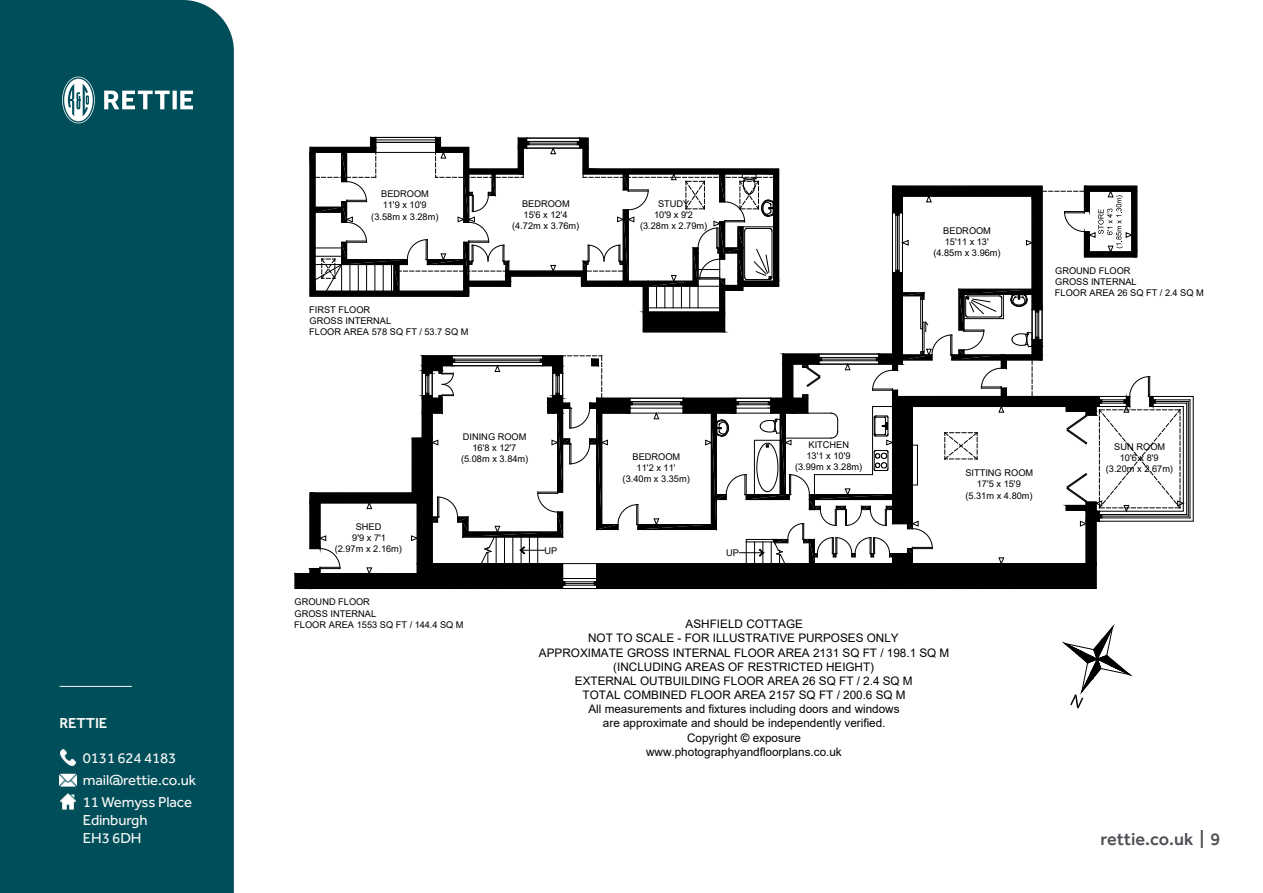
<style>
.page{position:relative;width:1263px;height:893px;background:#fff}
.page>*{position:absolute;margin:0;border:0;box-sizing:border-box;transform-origin:0 0}
.t1{font:500 18px "Effra";color:#4d5156}
.t2{font:15px "Effra";letter-spacing:-.01em;color:#f8f8f7}
.t3{font:500 15px "Effra";letter-spacing:-.01em;color:#f8f8f7}
.t4{font:11.7px/14.2px "Arial";color:#000;text-align:center}
.t5{font:9.3px/11.1px "Arial";color:#000;text-align:center}
.s1{font-weight:700}
</style>
<div class="page">
<div style="left:0;top:0;width:234px;height:893px;background:#004e59"></div>
<svg style="left:104px;top:91px;width:89px;height:18px"></svg>
<svg style="left:62px;top:77px;width:33px;height:46px"></svg>
<hr style="left:60px;top:686px;width:72px;height:1px;background:#f8f8f7">
<img style="left:60px;top:750px;width:15px;height:15px">
<img style="left:60px;top:772px;width:16px;height:15px">
<img style="left:60px;top:794px;width:15px;height:15px">
<hr style="left:1153px;top:400px;width:37px;height:1px;background:#000">
<hr style="left:1153px;top:401px;width:35px;height:1px;background:#000">
<hr style="left:1153px;top:403px;width:34px;height:1px;background:#000">
<hr style="left:1099px;top:514px;width:88px;height:1px;background:#000">
<hr style="left:1099px;top:516px;width:89px;height:1px;background:#000">
<hr style="left:1099px;top:518px;width:91px;height:1px;background:#000">
<hr style="left:1186px;top:403px;width:1px;height:111px;background:#000">
<hr style="left:1188px;top:401px;width:1px;height:115px;background:#000">
<hr style="left:1190px;top:400px;width:1px;height:118px;background:#000">
<svg style="left:1064px;top:626px;width:66px;height:82px"></svg>
<svg style="left:295px;top:137px;width:889px;height:452px"></svg>
<p class="t3" style="left:60px;top:714px;width:49px">RETTIE</p>
<p class="t2" style="left:83px;top:749px;width:95px">0131 624 4183</p>
<p class="t2" style="left:83px;top:771px;width:115px">mail@rettie.co.uk</p>
<p class="t2" style="left:83px;top:793px;width:111px">11 Wemyss Place</p>
<p class="t2" style="left:83px;top:811px;width:66px">Edinburgh</p>
<p class="t2" style="left:83px;top:829px;width:60px">EH3 6DH</p>
<p class="t5" style="left:371px;top:188px;width:69px">BEDROOM<br>11'9 x 10'9 (3.58m x 3.28m)</p>
<p class="t5" style="left:512px;top:198px;width:69px">BEDROOM<br>15'6 x 12'4 (4.72m x 3.76m)</p>
<p class="t5" style="left:640px;top:198px;width:69px">STUDY<br>10'9 x 9'2 (3.28m x 2.79m)</p>
<p class="t5" style="left:309px;top:304px;width:161px;text-align:left">FIRST FLOOR<br>GROSS INTERNAL<br>FLOOR AREA 578 SQ FT / 53.7 SQ M</p>
<p class="t5" style="left:933px;top:225px;width:69px">BEDROOM<br>15'11 x 13' (4.85m x 3.96m)</p>
<p class="t5" style="left:1055px;top:265px;width:150px;text-align:left">GROUND FLOOR<br>GROSS INTERNAL<br>FLOOR AREA 26 SQ FT / 2.4 SQ M</p>
<p class="t5" style="left:335px;top:521px;width:69px">SHED<br>9'9 x 7'1<br>(2.97m x 2.16m)</p>
<p class="t5" style="left:461px;top:431px;width:69px">DINING ROOM<br>16'8 x 12'7 (5.08m x 3.84m)</p>
<p class="t5" style="left:622px;top:451px;width:69px">BEDROOM<br>11'2 x 11' (3.40m x 3.35m)</p>
<p class="t5" style="left:544px;top:545px;width:14px">UP</p>
<p class="t5" style="left:726px;top:547px;width:14px">UP</p>
<p class="t5" style="left:795px;top:439px;width:69px">KITCHEN<br>13'1 x 10'9 (3.99m x 3.28m)</p>
<p class="t5" style="left:294px;top:596px;width:171px;text-align:left">GROUND FLOOR<br>GROSS INTERNAL<br>FLOOR AREA 1553 SQ FT / 144.4 SQ M</p>
<p class="t4" style="left:539px;top:617px;width:412px">ASHFIELD COTTAGE<br>NOT TO SCALE - FOR ILLUSTRATIVE PURPOSES ONLY<br>APPROXIMATE GROSS INTERNAL FLOOR AREA 2131 SQ FT / 198.1 SQ M (INCLUDING AREAS OF RESTRICTED HEIGHT)<br>EXTERNAL OUTBUILDING FLOOR AREA 26 SQ FT / 2.4 SQ M<br>TOTAL COMBINED FLOOR AREA 2157 SQ FT / 200.6 SQ M<br>All measurements and fixtures including doors and windows<br>are approximate and should be independently verified.<br>Copyright <span class="s1">©</span> exposure<br>www.photographyandfloorplans.co.uk</p>
<p class="t5" style="left:965px;top:467px;width:69px">SITTING ROOM<br>17'5 x 15'9 (5.31m x 4.80m)</p>
<p class="t5" style="left:1106px;top:441px;width:69px">SUN ROOM<br>10'6 x 8'9 (3.20m x 2.67m)</p>
<p class="t1" style="left:1100px;top:828px;width:122px">rettie.co.uk | 9</p>
</div>
